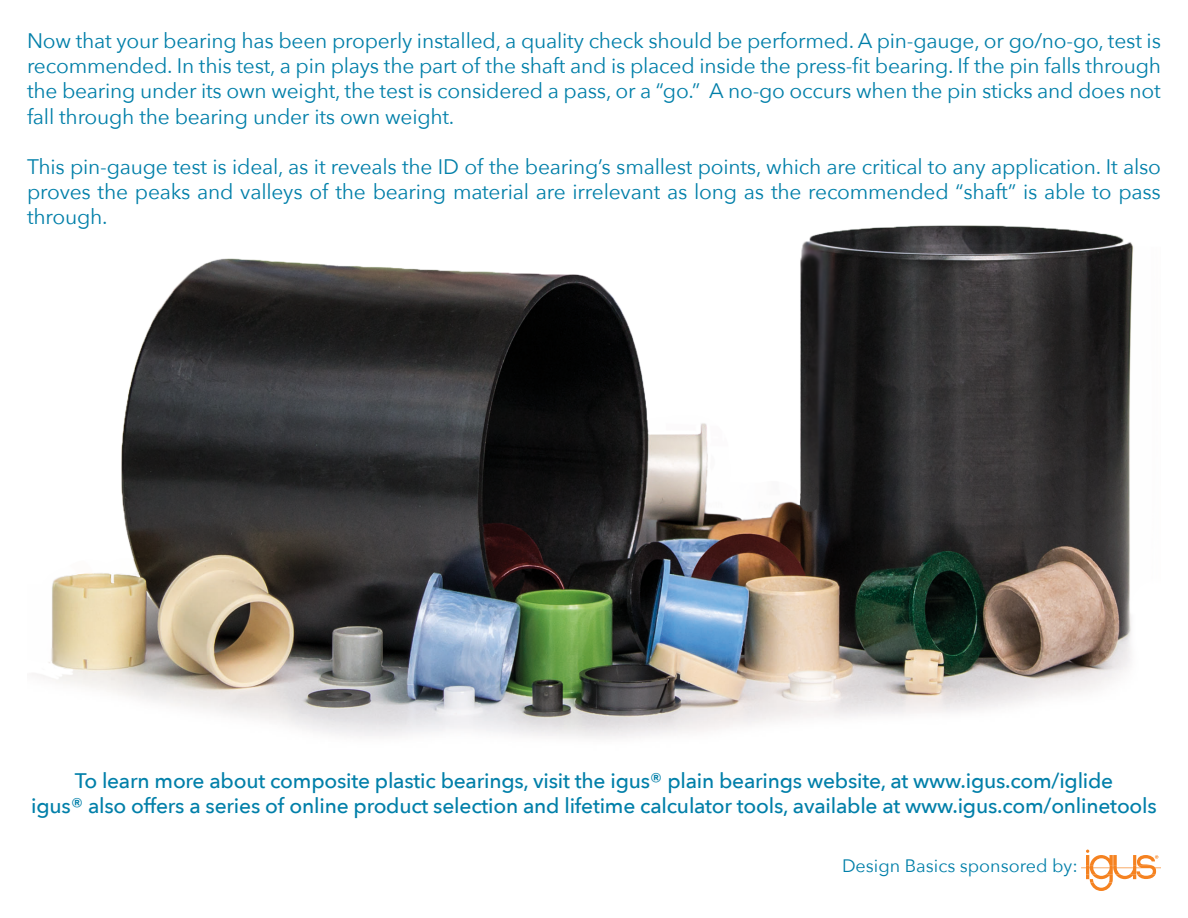
<style>
.page{position:relative;width:1188px;height:918px;background:#fff}
.page>*{position:absolute;margin:0;border:0;box-sizing:border-box;transform-origin:0 0}
.t1{font:21px/25.2px "Avenir Next";letter-spacing:-.01em;color:#007fa9;text-align:justify}
.t2{font:500 21px/25.2px "Avenir Next";letter-spacing:-.01em;color:#007fa9;text-align:center}
.t3{font:18px "Avenir Next";color:#007fa9}
</style>
<div class="page">
<svg style="left:1081px;top:850px;width:80px;height:41px"></svg>
<img style="left:37px;top:225px;width:1097px;height:513px">
<p class="t1" style="left:27px;top:27px;width:1136px">Now that your bearing has been properly installed, a quality check should be performed. A pin-gauge, or go/no-go, test is recommended. In this test, a pin plays the part of the shaft and is placed inside the press-fit bearing. If the pin falls through the bearing under its own weight, the test is considered a pass, or a “go.” A no-go occurs when the pin sticks and does not fall through the bearing under its own weight.</p>
<p class="t1" style="left:27px;top:153px;width:1136px">This pin-gauge test is ideal, as it reveals the ID of the bearing’s smallest points, which are critical to any application. It also proves the peaks and valleys of the bearing material are irrelevant as long as the recommended “shaft” is able to pass through.</p>
<p class="t2" style="left:31px;top:767px;width:1127px">To learn more about composite plastic bearings, visit the igus® plain bearings website, at www.igus.com/iglide<br>igus® also offers a series of online product selection and lifetime calculator tools, available at www.igus.com/onlinetools</p>
<p class="t3" style="left:842px;top:850px;width:237px">Design Basics sponsored by:</p>
</div>
